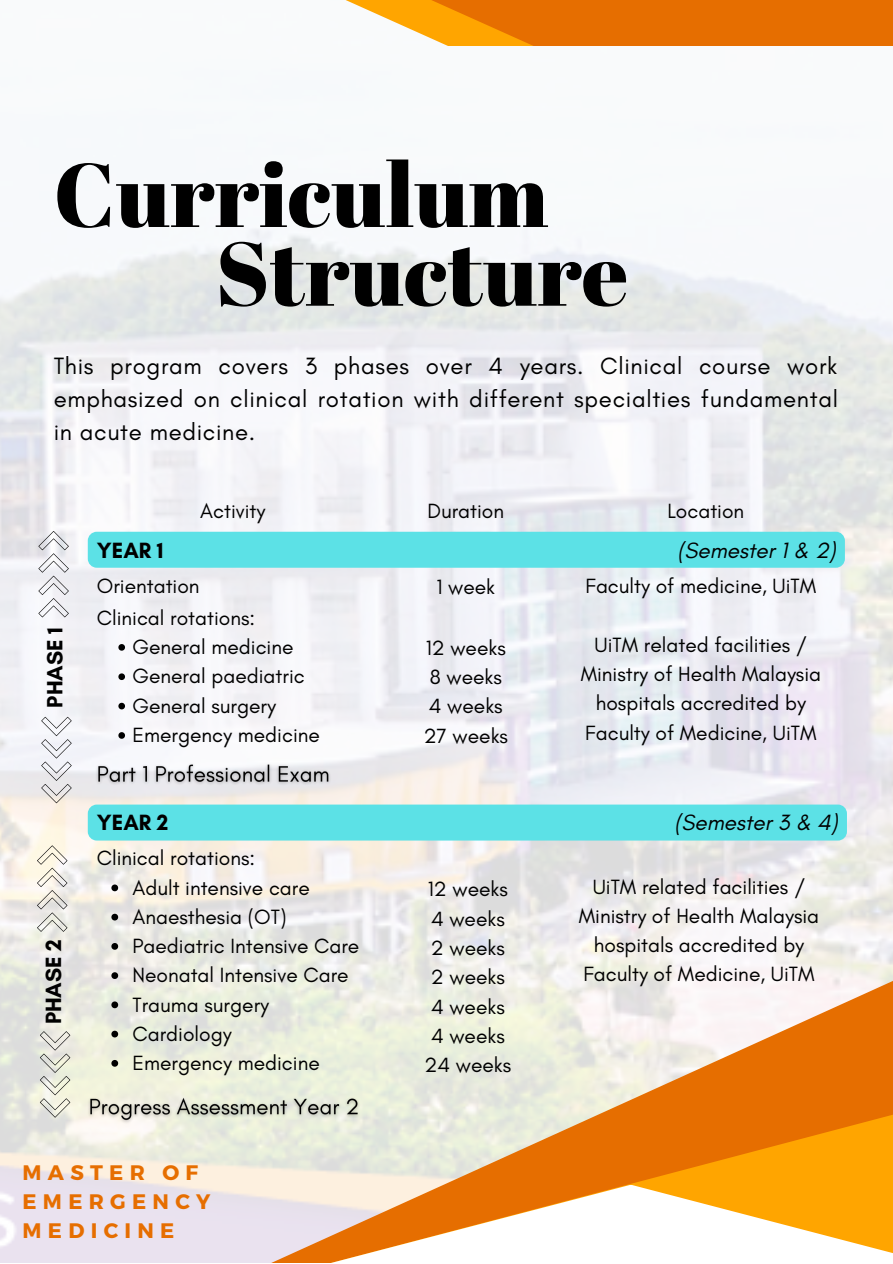
<style>
.page{position:relative;width:893px;height:1264px;background:#fff}
.page>*{position:absolute;margin:0;border:0;box-sizing:border-box;transform-origin:0 0}
.t1{font:89.85px/78.8px "Abril Fatface";color:#000}
.t2{font:24px/32.5px "Glacial Indifference";letter-spacing:.03em;color:#000;text-align:justify}
.t3{font:italic 22.5px "Glacial Indifference";color:#000}
.t4{font:700 22.5px "Glacial Indifference";color:#000}
.t5{font:21px/29.4px "Glacial Indifference";color:#000}
.t6{font:700 21px/29.2px "Montserrat";letter-spacing:.3em;color:#e66e00}
</style>
<div class="page">
<img style="left:0;top:221px;width:892px;height:1041px">
<div style="left:285px;top:0;width:607px;height:46px;background:#f9fafb"></div>
<svg style="left:371px;top:0;width:521px;height:46px;background:#eb7e0d"></svg>
<svg style="left:149px;top:918px;width:743px;height:267px"></svg>
<svg style="left:313px;top:1102px;width:579px;height:83px;background:#eca651"></svg>
<svg style="left:89px;top:1185px;width:803px;height:77px"></svg>
<div style="left:88px;top:531px;width:756px;height:36px;background:#5ce1e6;border-radius:9px"></div>
<svg style="left:118px;top:644px;width:7px;height:6px"></svg>
<svg style="left:118px;top:673px;width:7px;height:7px"></svg>
<svg style="left:118px;top:702px;width:7px;height:7px"></svg>
<svg style="left:118px;top:732px;width:7px;height:6px"></svg>
<div style="left:88px;top:804px;width:758px;height:36px;background:#5ce1e6;border-radius:9px"></div>
<svg style="left:111px;top:884px;width:7px;height:7px"></svg>
<svg style="left:111px;top:913px;width:7px;height:7px"></svg>
<svg style="left:111px;top:943px;width:7px;height:6px"></svg>
<svg style="left:111px;top:972px;width:7px;height:7px"></svg>
<svg style="left:111px;top:1001px;width:7px;height:7px"></svg>
<svg style="left:111px;top:1030px;width:7px;height:7px"></svg>
<svg style="left:111px;top:1059px;width:7px;height:7px"></svg>
<img style="left:91px;top:754px;width:244px;height:39px">
<img style="left:84px;top:1087px;width:281px;height:39px">
<svg style="left:38px;top:531px;width:31px;height:86px"></svg>
<svg style="left:41px;top:716px;width:31px;height:87px"></svg>
<svg style="left:37px;top:845px;width:30px;height:86px;background:#e2ded5"></svg>
<svg style="left:40px;top:1031px;width:30px;height:86px;background:#dadacf"></svg>
<h1 class="t1" style="left:216px;top:153px;width:414px;text-indent:-162px">Curriculum<br>Structure</h1>
<p class="t2" style="left:54px;top:349px;width:785px">This program covers 3 phases over 4 years. Clinical course work emphasized on clinical rotation with different specialties fundamental in acute medicine.</p>
<p class="t5" style="left:200px;top:495px;width:67px">Activity</p>
<p class="t5" style="left:427px;top:495px;width:78px">Duration</p>
<p class="t5" style="left:667px;top:495px;width:78px">Location</p>
<p class="t4" style="left:41px;top:707px;width:82px;rotate:-90deg">PHASE 1</p>
<p class="t4" style="left:40px;top:1024px;width:87px;rotate:-90deg">PHASE 2</p>
<p class="t4" style="left:97px;top:536px;width:68px">YEAR 1</p>
<p class="t3" style="left:677px;top:536px;width:160px">(Semester 1 &amp; 2)</p>
<p class="t5" style="left:97px;top:570px;width:160px;line-height:31.3px">Orientation<br>Clinical rotations:</p>
<p class="t5" style="left:436px;top:572px;width:60px">1 week</p>
<p class="t5" style="left:423px;top:632px;width:86px">12 weeks<br>8 weeks<br>4 weeks<br>27 weeks</p>
<p class="t5" style="left:132px;top:632px;width:189px">General medicine<br>General paediatric<br>General surgery<br>Emergency medicine</p>
<p class="t5" style="left:585px;top:571px;width:232px">Faculty of medicine, UiTM</p>
<p class="t5" style="left:580px;top:630px;width:242px;text-align:center">UiTM related facilities /<br>Ministry of Health Malaysia hospitals accredited by<br>Faculty of Medicine, UiTM</p>
<p class="t4" style="left:97px;top:809px;width:73px">YEAR 2</p>
<p class="t3" style="left:674px;top:809px;width:165px">(Semester 3 &amp; 4)</p>
<p class="t5" style="left:97px;top:843px;width:160px">Clinical rotations:</p>
<p class="t5" style="left:132px;top:872px;width:228px">Adult intensive care<br>Anaesthesia (OT)<br>Paediatric Intensive Care<br>Neonatal Intensive Care<br>Trauma surgery<br>Cardiology<br>Emergency medicine</p>
<p class="t5" style="left:424px;top:874px;width:88px;text-align:center">12 weeks<br>4 weeks<br>2 weeks<br>2 weeks<br>4 weeks<br>4 weeks<br>24 weeks</p>
<p class="t5" style="left:578px;top:871px;width:242px;text-align:center">UiTM related facilities /<br>Ministry of Health Malaysia hospitals accredited by<br>Faculty of Medicine, UiTM</p>
<p class="t6" style="left:23px;top:1156px;width:189px">MASTER OF<br>EMERGENCY<br>MEDICINE</p>
</div>
